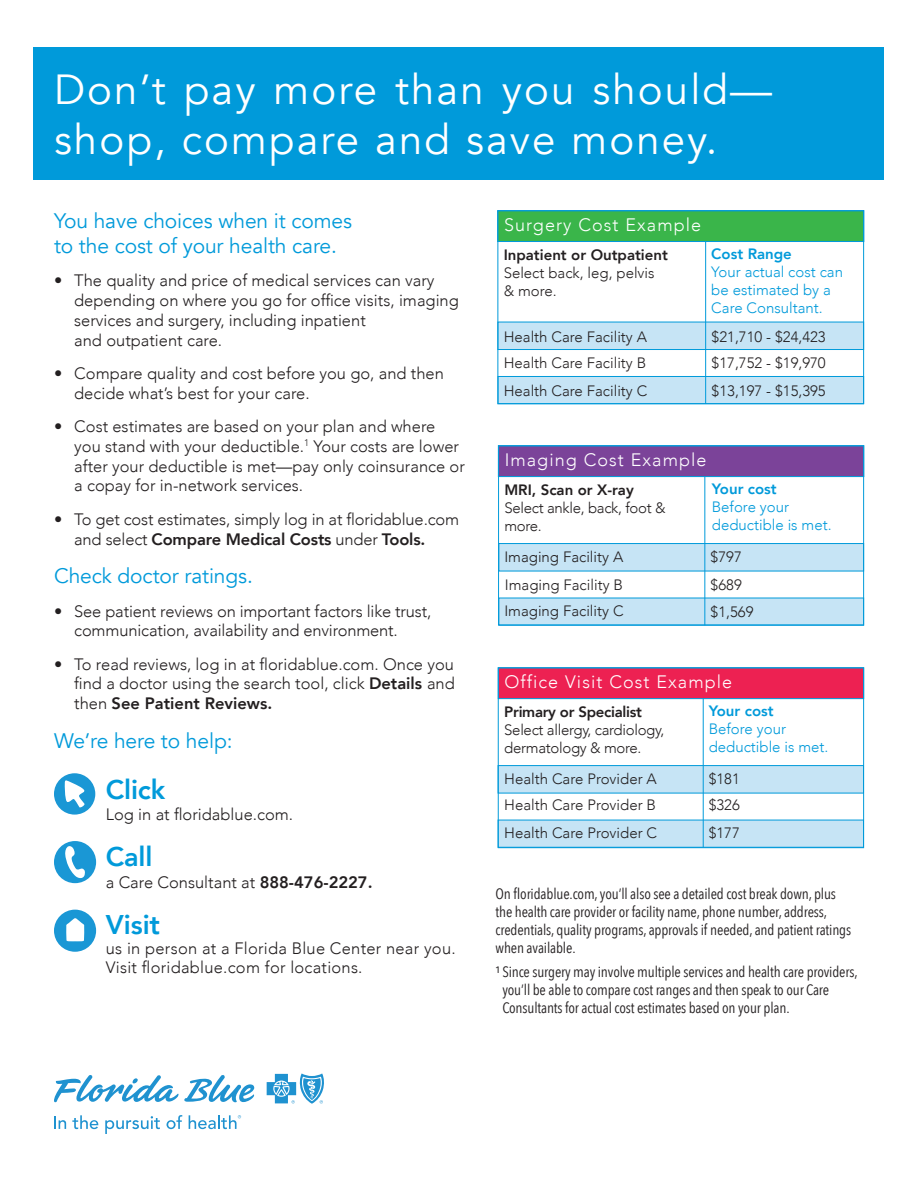
<style>
.page{position:relative;width:918px;height:1188px;background:#fff}
.page>*{position:absolute;margin:0;border:0;box-sizing:border-box;transform-origin:0 0}
.t1{font:42px "Avenir";letter-spacing:.05em;color:#fff}
.t2{font:800 27px "Avenir";letter-spacing:-.005em;color:#009ada}
.t3{font:21px "Avenir";letter-spacing:-.005em;color:#009ada}
.t4{font:300 18px "Avenir";letter-spacing:.06em;color:#fff}
.t5{font:300 16.5px/19.8px "Avenir";color:#231f20}
.t6{font:15px/18px "Avenir Next Condensed";letter-spacing:-.01em;color:#231f20}
.t7{font:300 15px "Avenir";color:#231f20}
.t8{font:300 15px/18px "Avenir";color:#009ada}
.t9{font:300 15px/18px "Avenir";letter-spacing:-.02em;color:#231f20}
.t10{font:800 15px "Avenir";color:#231f20}
.t11{font:800 15px "Avenir";color:#009ada}
.t12{font:800 15px "Avenir";letter-spacing:-.02em;color:#231f20}
.s1{font-weight:800}
</style>
<div class="page">
<div style="left:34px;top:47px;width:850px;height:132px;background:#009ada"></div>
<div style="left:54px;top:841px;width:42px;height:42px;background:#1a97d5;border-radius:50%"></div>
<svg style="left:65px;top:846px;width:20px;height:33px"></svg>
<div style="left:54px;top:773px;width:41px;height:42px;background:#1a97d5;border-radius:50%"></div>
<svg style="left:64px;top:780px;width:21px;height:28px"></svg>
<svg style="left:54px;top:910px;width:42px;height:42px"></svg>
<svg style="left:54px;top:1116px;width:12px;height:13px"></svg>
<svg style="left:72px;top:1115px;width:26px;height:14px"></svg>
<svg style="left:105px;top:1116px;width:55px;height:18px"></svg>
<svg style="left:167px;top:1115px;width:15px;height:14px"></svg>
<svg style="left:54px;top:1075px;width:201px;height:28px"></svg>
<svg style="left:267px;top:1073px;width:57px;height:31px"></svg>
<svg style="left:189px;top:1115px;width:52px;height:14px"></svg>
<div style="left:498px;top:765px;width:366px;height:28px;background:#c6e4f5;border:1px solid #009ada"></div>
<div style="left:498px;top:820px;width:366px;height:27px;background:#c6e4f5"></div>
<hr style="left:703px;top:696px;width:1px;height:151px;background:#009ada">
<div style="left:498px;top:668px;width:366px;height:31px;background:#ed2152;border:1px solid #009ada"></div>
<div style="left:498px;top:668px;width:366px;height:180px;border:1px solid #009ada"></div>
<div style="left:499px;top:543px;width:365px;height:28px;background:#c6e4f5;border:1px solid #009ada"></div>
<div style="left:499px;top:598px;width:365px;height:27px;background:#c6e4f5"></div>
<hr style="left:705px;top:474px;width:1px;height:151px;background:#009ada">
<div style="left:498px;top:446px;width:366px;height:31px;background:#7b4399;border:1px solid #009ada"></div>
<div style="left:498px;top:446px;width:366px;height:179px;border:1px solid #009ada"></div>
<div style="left:498px;top:322px;width:366px;height:28px;background:#c6e4f5;border:1px solid #009ada"></div>
<div style="left:498px;top:376px;width:366px;height:28px;background:#c6e4f5;border:1px solid #009ada"></div>
<hr style="left:705px;top:239px;width:1px;height:165px;background:#009ada">
<div style="left:498px;top:210px;width:366px;height:32px;background:#3ab54a;border:1px solid #009ada"></div>
<div style="left:498px;top:210px;width:366px;height:194px;border:1px solid #009ada"></div>
<p class="t1" style="left:54px;top:64px;width:720px">Don’t pay more than you should—</p>
<p class="t1" style="left:54px;top:115px;width:665px">shop, compare and save money.</p>
<p class="t3" style="left:54px;top:208px;width:300px">You have choices when it comes</p>
<p class="t3" style="left:54px;top:233px;width:284px">to the cost of your health care.</p>
<p class="t5" style="left:74px;top:271px;width:386px;text-indent:-20px">• The quality and price of medical services can vary depending on where you go for office visits, imaging services and surgery, including inpatient<br>and outpatient care.</p>
<p class="t5" style="left:74px;top:363px;width:371px;text-indent:-20px">• Compare quality and cost before you go, and then decide what’s best for your care.</p>
<p class="t5" style="left:74px;top:417px;width:392px;text-indent:-20px">• Cost estimates are based on your plan and where you stand with your deductible.<sup>1</sup> Your costs are lower after your deductible is met—pay only coinsurance or a copay for in-network services.</p>
<p class="t5" style="left:74px;top:509px;width:387px;text-indent:-20px">• To get cost estimates, simply log in at floridablue.com and select <span class="s1">Compare Medical Costs</span> under <span class="s1">Tools.</span></p>
<p class="t3" style="left:54px;top:564px;width:200px">Check doctor ratings.</p>
<p class="t5" style="left:74px;top:601px;width:359px;text-indent:-20px">• See patient reviews on important factors like trust, communication, availability and environment.</p>
<p class="t5" style="left:74px;top:654px;width:382px;text-align:justify;text-indent:-20px">• To read reviews, log in at floridablue.com. Once you find a doctor using the search tool, click <span class="s1">Details</span> and then <span class="s1">See Patient Reviews.</span></p>
<p class="t3" style="left:54px;top:728px;width:180px">We’re here to help:</p>
<p class="t2" style="left:106px;top:768px;width:61px">Click</p>
<p class="t5" style="left:106px;top:805px;width:189px">Log in at floridablue.com.</p>
<p class="t2" style="left:106px;top:836px;width:48px">Call</p>
<p class="t5" style="left:106px;top:872px;width:268px">a Care Consultant at <span class="s1">888-476-2227.</span></p>
<p class="t2" style="left:106px;top:903px;width:56px">Visit</p>
<p class="t5" style="left:106px;top:938px;width:351px">us in person at a Florida Blue Center near you.<br>Visit floridablue.com for locations.</p>
<p class="t4" style="left:504px;top:214px;width:199px">Surgery Cost Example</p>
<p class="t10" style="left:504px;top:243px;width:166px">Inpatient or Outpatient</p>
<p class="t7" style="left:504px;top:264px;width:152px">Select back, leg, pelvis</p>
<p class="t7" style="left:504px;top:282px;width:55px">&amp; more.</p>
<p class="t11" style="left:711px;top:242px;width:82px">Cost Range</p>
<p class="t8" style="left:711px;top:263px;width:133px">Your actual cost can be estimated by a<br>Care Consultant.</p>
<p class="t7" style="left:504px;top:328px;width:145px">Health Care Facility A</p>
<p class="t7" style="left:504px;top:382px;width:145px">Health Care Facility C</p>
<p class="t7" style="left:504px;top:354px;width:144px">Health Care Facility B</p>
<p class="t7" style="left:712px;top:328px;width:116px">$21,710 - $24,423</p>
<p class="t7" style="left:712px;top:354px;width:116px">$17,752 - $19,970</p>
<p class="t7" style="left:712px;top:382px;width:116px">$13,197 - $15,395</p>
<p class="t4" style="left:505px;top:449px;width:203px">Imaging Cost Example</p>
<p class="t10" style="left:504px;top:478px;width:131px">MRI, Scan or X-ray</p>
<p class="t9" style="left:504px;top:499px;width:163px">Select ankle, back, foot &amp; more.</p>
<p class="t7" style="left:504px;top:548px;width:120px">Imaging Facility A</p>
<p class="t7" style="left:504px;top:602px;width:121px">Imaging Facility C</p>
<p class="t7" style="left:505px;top:576px;width:120px">Imaging Facility B</p>
<p class="t11" style="left:712px;top:477px;width:66px">Your cost</p>
<p class="t8" style="left:712px;top:498px;width:79px">Before your</p>
<p class="t8" style="left:712px;top:516px;width:121px">deductible is met.</p>
<p class="t7" style="left:711px;top:548px;width:33px">$797</p>
<p class="t7" style="left:711px;top:576px;width:33px">$689</p>
<p class="t7" style="left:711px;top:603px;width:44px">$1,569</p>
<p class="t4" style="left:505px;top:671px;width:229px">Office Visit Cost Example</p>
<p class="t12" style="left:504px;top:700px;width:139px">Primary or Specialist</p>
<p class="t9" style="left:504px;top:721px;width:162px">Select allergy, cardiology,</p>
<p class="t9" style="left:504px;top:739px;width:139px">dermatology &amp; more.</p>
<p class="t11" style="left:709px;top:699px;width:66px">Your cost</p>
<p class="t8" style="left:709px;top:720px;width:79px">Before your</p>
<p class="t8" style="left:709px;top:738px;width:121px">deductible is met.</p>
<p class="t7" style="left:504px;top:770px;width:154px">Health Care Provider A</p>
<p class="t7" style="left:709px;top:770px;width:33px">$181</p>
<p class="t7" style="left:504px;top:796px;width:153px">Health Care Provider B</p>
<p class="t7" style="left:709px;top:796px;width:33px">$326</p>
<p class="t7" style="left:504px;top:824px;width:154px">Health Care Provider C</p>
<p class="t7" style="left:709px;top:824px;width:33px">$177</p>
<p class="t6" style="left:496px;top:884px;width:357px">On floridablue.com, you’ll also see a detailed cost break down, plus the health care provider or facility name, phone number, address, credentials, quality programs, approvals if needed, and patient ratings when available.</p>
<p class="t6" style="left:502px;top:962px;width:357px;text-indent:-7px">¹ Since surgery may involve multiple services and health care providers, you’ll be able to compare cost ranges and then speak to our Care<br>Consultants for actual cost estimates based on your plan.</p>
</div>
